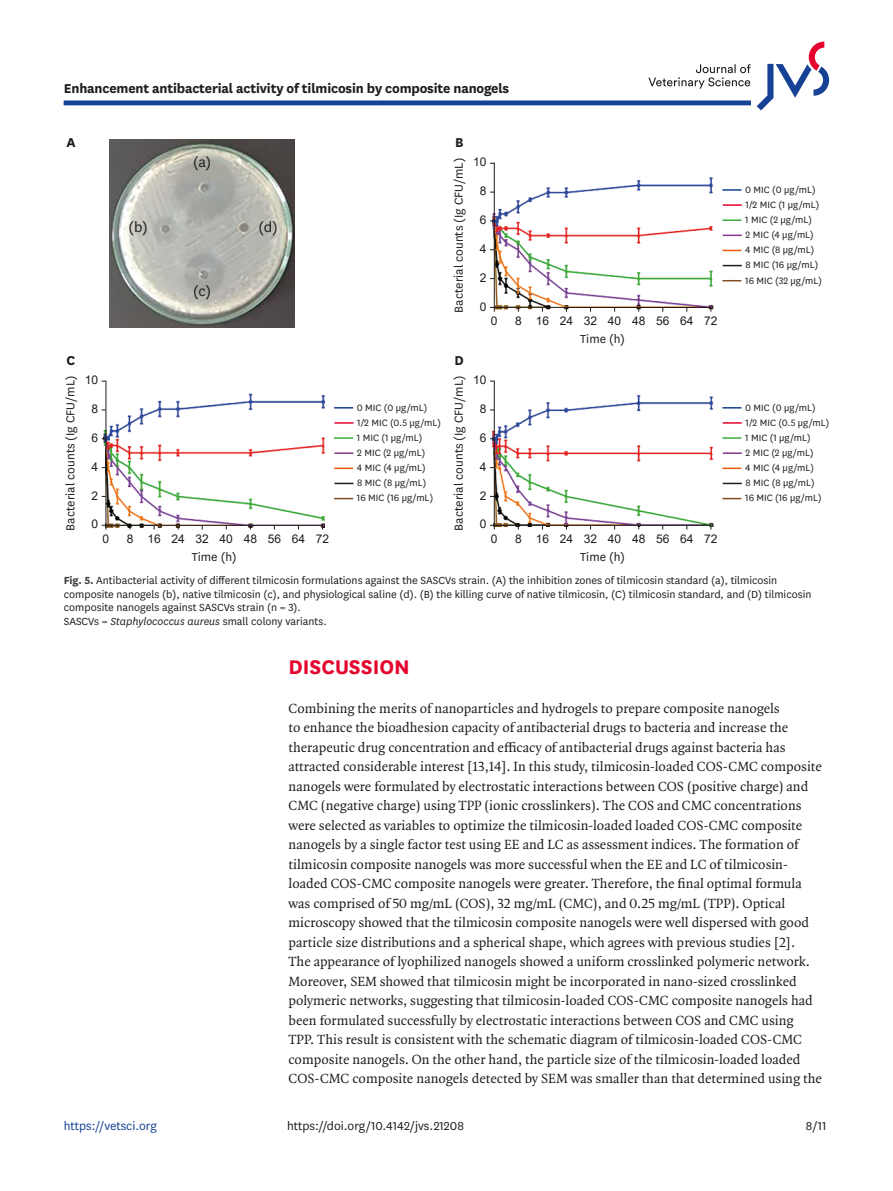
<style>
.page{position:relative;width:893px;height:1191px;background:#fff}
.page>*{position:absolute;margin:0;border:0;box-sizing:border-box;transform-origin:0 0}
.body_title1{font:700 23.1px "National";color:#e4042e}
.t1{font:16.2px "National";color:#1d1d1b}
.alt-title-type{font:700 15px "National";letter-spacing:-.01em;color:#1d1d1b}
.body_p_first{font:14.25px/19.5px "Quadraat OT";color:#1d1d1b}
.doi_running_footer{font:13.5px "National";color:#1d1d1b}
.t2{font:13.5px "National";color:#164194}
.fig_caption{font:12px/13.5px "National";color:#1d1d1b}
.t3{font:12px "Arial";color:#1d1d1b}
.t4{font:10.8px/15.1px "National";color:#1d1d1b}
.s1{font-weight:700;color:#3d3d3c}
.s2{font-style:italic}
</style>
<div class="page">
<hr style="left:64px;top:101px;width:687px;height:4px;background:#164194">
<svg style="left:757px;top:42px;width:72px;height:68px"></svg>
<svg style="left:648px;top:64px;width:102px;height:25px"></svg>
<img style="left:493px;top:382px;width:220px;height:145px">
<img style="left:104px;top:382px;width:220px;height:145px">
<img style="left:492px;top:164px;width:222px;height:148px">
<hr style="left:494px;top:163px;width:1px;height:144px;background:#1d1d1b">
<svg style="left:490px;top:307px;width:5px;height:5px"></svg>
<hr style="left:494px;top:307px;width:217px;height:1px;background:#1d1d1b">
<hr style="left:494px;top:525px;width:217px;height:1px;background:#1d1d1b">
<hr style="left:106px;top:525px;width:217px;height:1px;background:#1d1d1b">
<svg style="left:722px;top:189px;width:19px;height:2px"></svg>
<svg style="left:723px;top:204px;width:19px;height:2px"></svg>
<svg style="left:722px;top:219px;width:19px;height:2px"></svg>
<svg style="left:723px;top:235px;width:19px;height:1px"></svg>
<svg style="left:722px;top:250px;width:19px;height:1px"></svg>
<svg style="left:723px;top:265px;width:19px;height:1px"></svg>
<svg style="left:722px;top:280px;width:19px;height:1px"></svg>
<hr style="left:494px;top:381px;width:1px;height:144px;background:#1d1d1b">
<svg style="left:722px;top:407px;width:19px;height:1px"></svg>
<svg style="left:723px;top:422px;width:19px;height:2px"></svg>
<svg style="left:722px;top:437px;width:19px;height:2px"></svg>
<svg style="left:723px;top:452px;width:19px;height:2px"></svg>
<svg style="left:722px;top:467px;width:19px;height:2px"></svg>
<svg style="left:723px;top:483px;width:19px;height:1px"></svg>
<svg style="left:722px;top:498px;width:19px;height:1px"></svg>
<hr style="left:106px;top:381px;width:1px;height:144px;background:#1d1d1b">
<svg style="left:334px;top:407px;width:19px;height:1px"></svg>
<svg style="left:334px;top:422px;width:19px;height:2px"></svg>
<svg style="left:334px;top:437px;width:19px;height:2px"></svg>
<svg style="left:334px;top:452px;width:19px;height:2px"></svg>
<svg style="left:334px;top:467px;width:19px;height:2px"></svg>
<svg style="left:334px;top:483px;width:19px;height:1px"></svg>
<svg style="left:334px;top:498px;width:19px;height:1px"></svg>
<img style="left:109px;top:139px;width:186px;height:189px">
<p class="alt-title-type" style="left:64px;top:77px;width:447px">Enhancement antibacterial activity of tilmicosin by composite nanogels</p>
<p class="alt-title-type" style="left:66px;top:132px;width:11px">A</p>
<p class="alt-title-type" style="left:455px;top:132px;width:10px">B</p>
<p class="doi_running_footer" style="left:450px;top:313px;width:156px;rotate:-90deg">Bacterial counts (Ig CFU/mL)</p>
<p class="t1" style="left:193px;top:152px;width:20px">(a)</p>
<p class="t1" style="left:128px;top:216px;width:21px">(b)</p>
<p class="t1" style="left:259px;top:216px;width:21px">(d)</p>
<p class="t1" style="left:193px;top:281px;width:19px">(c)</p>
<p class="t3" style="left:473px;top:154px;width:15px">10</p>
<p class="t3" style="left:480px;top:183px;width:8px">8</p>
<p class="t3" style="left:480px;top:212px;width:8px">6</p>
<p class="t3" style="left:480px;top:240px;width:8px">4</p>
<p class="t3" style="left:480px;top:269px;width:8px">2</p>
<p class="t3" style="left:480px;top:298px;width:8px">0</p>
<p class="t3" style="left:491px;top:312px;width:8px">0</p>
<p class="t3" style="left:515px;top:312px;width:204px">8 16 24 32 40 48 56 64 72</p>
<p class="doi_running_footer" style="left:580px;top:330px;width:46px">Time (h)</p>
<p class="alt-title-type" style="left:67px;top:349px;width:10px">C</p>
<p class="doi_running_footer" style="left:62px;top:530px;width:156px;rotate:-90deg">Bacterial counts (Ig CFU/mL)</p>
<p class="t3" style="left:85px;top:372px;width:15px">10</p>
<p class="t3" style="left:92px;top:401px;width:8px">8</p>
<p class="t3" style="left:92px;top:429px;width:8px">6</p>
<p class="t3" style="left:92px;top:458px;width:8px">4</p>
<p class="t3" style="left:92px;top:487px;width:8px">2</p>
<p class="t3" style="left:92px;top:516px;width:8px">0</p>
<p class="t4" style="left:357px;top:399px;width:86px">0 MIC (0 µg/mL)<br>1/2 MIC (0.5 µg/mL)<br>1 MIC (1 µg/mL)<br>2 MIC (2 µg/mL)<br>4 MIC (4 µg/mL)<br>8 MIC (8 µg/mL)<br>16 MIC (16 µg/mL)</p>
<p class="alt-title-type" style="left:455px;top:349px;width:11px">D</p>
<p class="doi_running_footer" style="left:450px;top:530px;width:156px;rotate:-90deg">Bacterial counts (Ig CFU/mL)</p>
<p class="t3" style="left:473px;top:372px;width:15px">10</p>
<p class="t3" style="left:480px;top:401px;width:8px">8</p>
<p class="t3" style="left:480px;top:429px;width:8px">6</p>
<p class="t3" style="left:480px;top:458px;width:8px">4</p>
<p class="t3" style="left:480px;top:487px;width:8px">2</p>
<p class="t3" style="left:480px;top:516px;width:8px">0</p>
<p class="t3" style="left:103px;top:530px;width:8px">0</p>
<p class="t3" style="left:127px;top:530px;width:204px">8 16 24 32 40 48 56 64 72</p>
<p class="doi_running_footer" style="left:192px;top:547px;width:46px">Time (h)</p>
<p class="t3" style="left:491px;top:530px;width:8px">0</p>
<p class="t3" style="left:515px;top:530px;width:204px">8 16 24 32 40 48 56 64 72</p>
<p class="doi_running_footer" style="left:580px;top:547px;width:46px">Time (h)</p>
<p class="t4" style="left:745px;top:181px;width:78px">0 MIC (0 µg/mL)<br>1/2 MIC (1 µg/mL)<br>1 MIC (2 µg/mL)<br>2 MIC (4 µg/mL)<br>4 MIC (8 µg/mL)<br>8 MIC (16 µg/mL)<br>16 MIC (32 µg/mL)</p>
<p class="t4" style="left:745px;top:399px;width:86px">0 MIC (0 µg/mL)<br>1/2 MIC (0.5 µg/mL)<br>1 MIC (1 µg/mL)<br>2 MIC (2 µg/mL)<br>4 MIC (4 µg/mL)<br>8 MIC (8 µg/mL)<br>16 MIC (16 µg/mL)</p>
<p class="fig_caption" style="left:64px;top:573px;width:749px"><span class="s1">Fig. 5.</span> Antibacterial activity of different tilmicosin formulations against the SASCVs strain. (A) the inhibition zones of tilmicosin standard (a), tilmicosin composite nanogels (b), native tilmicosin (c), and physiological saline (d). (B) the killing curve of native tilmicosin, (C) tilmicosin standard, and (D) tilmicosin composite nanogels against SASCVs strain (n = 3).<br>SASCVs = <span class="s2">Staphylococcus aureus</span> small colony variants.</p>
<p class="body_title1" style="left:289px;top:650px;width:123px">DISCUSSION</p>
<p class="body_p_first" style="left:289px;top:698px;width:535px">Combining the merits of nanoparticles and hydrogels to prepare composite nanogels<br>to enhance the bioadhesion capacity of antibacterial drugs to bacteria and increase the therapeutic drug concentration and efficacy of antibacterial drugs against bacteria has attracted considerable interest [13,14]. In this study, tilmicosin-loaded COS-CMC composite nanogels were formulated by electrostatic interactions between COS (positive charge) and CMC (negative charge) using TPP (ionic crosslinkers). The COS and CMC concentrations were selected as variables to optimize the tilmicosin-loaded loaded COS-CMC composite nanogels by a single factor test using EE and LC as assessment indices. The formation of tilmicosin composite nanogels was more successful when the EE and LC of tilmicosin&shy;loaded COS-CMC composite nanogels were greater. Therefore, the final optimal formula was comprised of 50 mg/mL (COS), 32 mg/mL (CMC), and 0.25 mg/mL (TPP). Optical microscopy showed that the tilmicosin composite nanogels were well dispersed with good particle size distributions and a spherical shape, which agrees with previous studies [2].<br>The appearance of lyophilized nanogels showed a uniform crosslinked polymeric network.<br>Moreover, SEM showed that tilmicosin might be incorporated in nano-sized crosslinked polymeric networks, suggesting that tilmicosin-loaded COS-CMC composite nanogels had been formulated successfully by electrostatic interactions between COS and CMC using TPP. This result is consistent with the schematic diagram of tilmicosin-loaded COS-CMC composite nanogels. On the other hand, the particle size of the tilmicosin-loaded loaded COS-CMC composite nanogels detected by SEM was smaller than that determined using the</p>
<p class="t2" style="left:64px;top:1116px;width:95px">https://vetsci.org</p>
<p class="doi_running_footer" style="left:287px;top:1116px;width:178px">https://doi.org/10.4142/jvs.21208</p>
<p class="doi_running_footer" style="left:806px;top:1116px;width:22px">8/11</p>
</div>
